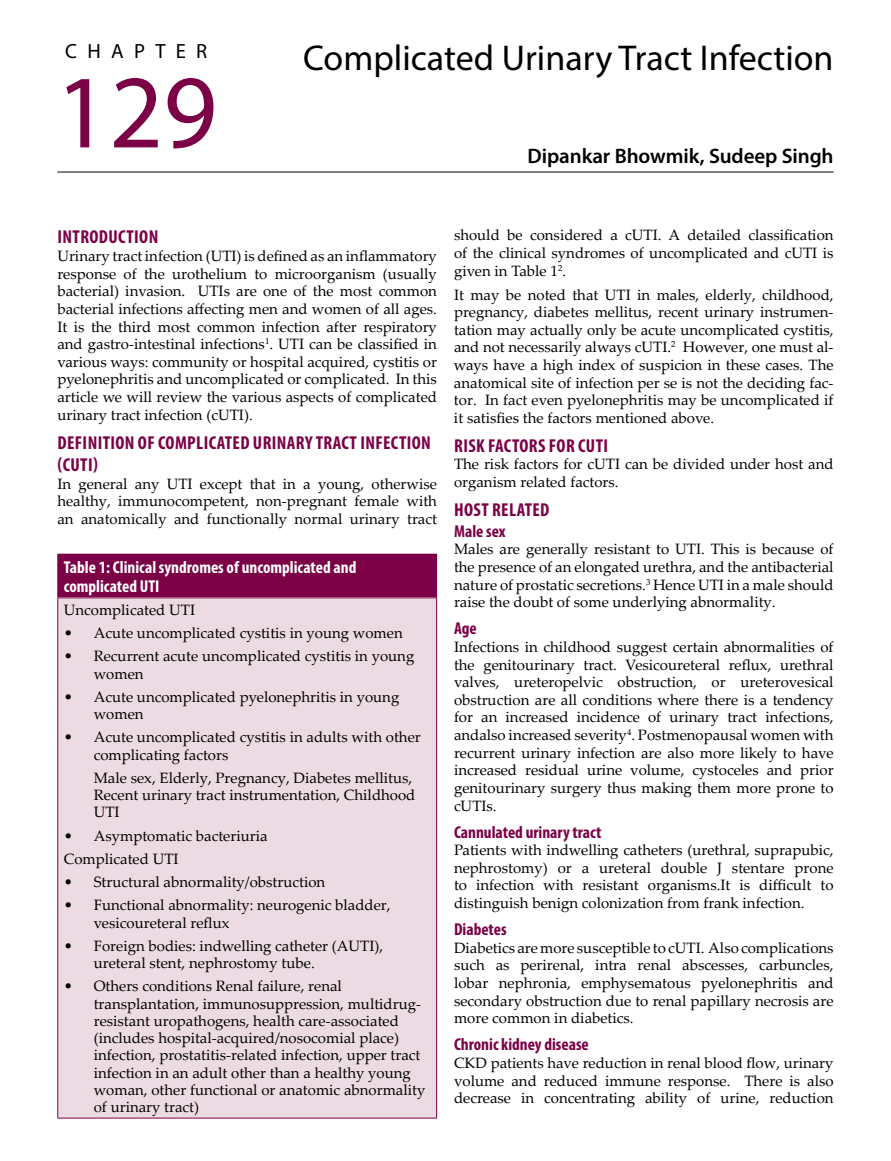
<style>
.page{position:relative;width:891px;height:1161px;background:#fff}
.page>*{position:absolute;margin:0;border:0;box-sizing:border-box;transform-origin:0 0}
.t1{font:105px "Myriad Pro";color:#7b0046}
.t2{font:36px "Myriad Pro";color:#000}
.t3{font:600 21px "Myriad Pro";letter-spacing:-.005em;color:#000}
.t4{font:20.55px "Myriad Pro";letter-spacing:.5em;color:#000}
.t5{font:700 condensed 18.75px/22.5px "Myriad Pro";letter-spacing:.02em;color:#7b0046}
.t6{font:700 condensed 17.25px "Myriad Pro";color:#7b0046}
.t7{font:700 condensed 17.25px/18.8px "Myriad Pro";color:#fff}
.t8{font:15px/17.7px "Palatino Linotype";color:#000;text-align:justify}
</style>
<div class="page">
<hr style="left:57px;top:172px;width:777px;height:1px;background:#000">
<div style="left:58px;top:554px;width:379px;height:44px;background:#7b0046"></div>
<div style="left:58px;top:598px;width:379px;height:520px;background:#eddbe3"></div>
<hr style="left:57px;top:554px;width:380px;height:1px;background:#7b0046">
<hr style="left:57px;top:555px;width:1px;height:43px;background:#7b0046">
<hr style="left:57px;top:598px;width:380px;height:1px;background:#7b0046">
<hr style="left:57px;top:598px;width:1px;height:520px;background:#7b0046">
<hr style="left:436px;top:598px;width:1px;height:520px;background:#7b0046">
<hr style="left:57px;top:1118px;width:380px;height:1px;background:#7b0046">
<h3 class="t4" style="left:65px;top:38px;width:144px">CHAPTER</h3>
<h1 class="t1" style="left:56px;top:47px;width:163px">129</h1>
<h2 class="t2" style="left:303px;top:35px;width:532px">Complicated Urinary Tract Infection</h2>
<h3 class="t3" style="left:528px;top:143px;width:308px">Dipankar Bhowmik, Sudeep Singh</h3>
<p class="t5" style="left:58px;top:226px;width:102px">INTRODUCTION</p>
<p class="t8" style="left:57px;top:247px;width:381px">Urinary tract infection (UTI) is defined as an inflammatory response of the urothelium to microorganism (usually bacterial) invasion. UTIs are one of the most common bacterial infections affecting men and women of all ages.<br>It is the third most common infection after respiratory and gastro-intestinal infections<sup>1</sup>. UTI can be classified in various ways: community or hospital acquired, cystitis or pyelonephritis and uncomplicated or complicated. In this article we will review the various aspects of complicated urinary tract infection (cUTI).</p>
<p class="t5" style="left:58px;top:431px;width:375px">DEFINITION OF COMPLICATED URINARY TRACT INFECTION (CUTI)</p>
<p class="t8" style="left:57px;top:474px;width:381px">In general any UTI except that in a young, otherwise healthy, immunocompetent, non-pregnant female with an anatomically and functionally normal urinary tract</p>
<p class="t7" style="left:64px;top:558px;width:294px">Table 1: Clinical syndromes of uncomplicated and complicated UTI</p>
<p class="t8" style="left:64px;top:600px;width:133px">Uncomplicated UTI</p>
<p class="t8" style="left:64px;top:624px;width:341px">• Acute uncomplicated cystitis in young women</p>
<p class="t8" style="left:94px;top:647px;width:322px;line-height:17.2px;text-indent:-30px">• Recurrent acute uncomplicated cystitis in young women</p>
<p class="t8" style="left:94px;top:688px;width:307px;line-height:17.2px;text-indent:-30px">• Acute uncomplicated pyelonephritis in young women</p>
<p class="t8" style="left:94px;top:728px;width:329px;line-height:17.2px;text-indent:-30px">• Acute uncomplicated cystitis in adults with other complicating factors</p>
<p class="t8" style="left:94px;top:769px;width:323px;line-height:17.2px;text-align:left">Male sex, Elderly, Pregnancy, Diabetes mellitus,<br>Recent urinary tract instrumentation, Childhood<br>UTI</p>
<p class="t8" style="left:64px;top:823px;width:205px;line-height:23.2px">• Asymptomatic bacteriuria<br>Complicated UTI</p>
<p class="t8" style="left:64px;top:873px;width:263px">• Structural abnormality/obstruction</p>
<p class="t8" style="left:94px;top:896px;width:298px;line-height:17.2px;text-indent:-30px">• Functional abnormality: neurogenic bladder, vesicoureteral reflux</p>
<p class="t8" style="left:94px;top:937px;width:291px;line-height:17.2px;text-indent:-30px">• Foreign bodies: indwelling catheter (AUTI), ureteral stent, nephrostomy tube.</p>
<p class="t8" style="left:94px;top:977px;width:333px;line-height:17.2px;text-align:left;text-indent:-30px">• Others conditions Renal failure, renal transplantation, immunosuppression, multidrug&shy;resistant uropathogens, health care-associated (includes hospital-acquired/nosocomial place) infection, prostatitis-related infection, upper tract infection in an adult other than a healthy young woman, other functional or anatomic abnormality of urinary tract)</p>
<p class="t8" style="left:454px;top:226px;width:381px">should be considered a cUTI. A detailed classification of the clinical syndromes of uncomplicated and cUTI is given in Table 1<sup>2</sup>.</p>
<p class="t8" style="left:454px;top:285px;width:381px">It may be noted that UTI in males, elderly, childhood, pregnancy, diabetes mellitus, recent urinary instrumen&shy;tation may actually only be acute uncomplicated cystitis, and not necessarily always cUTI.<sup>2</sup> However, one must al&shy;ways have a high index of suspicion in these cases. The anatomical site of infection per se is not the deciding fac&shy;tor. In fact even pyelonephritis may be uncomplicated if it satisfies the factors mentioned above.</p>
<p class="t5" style="left:454px;top:434px;width:155px">RISK FACTORS FOR CUTI</p>
<p class="t8" style="left:454px;top:455px;width:381px">The risk factors for cUTI can be divided under host and organism related factors.</p>
<p class="t5" style="left:454px;top:498px;width:97px">HOST RELATED</p>
<p class="t6" style="left:454px;top:520px;width:53px">Male sex</p>
<p class="t8" style="left:454px;top:540px;width:381px">Males are generally resistant to UTI. This is because of the presence of an elongated urethra, and the antibacterial nature of prostatic secretions.<sup>3</sup> Hence UTI in a male should raise the doubt of some underlying abnormality.</p>
<p class="t6" style="left:454px;top:618px;width:24px">Age</p>
<p class="t8" style="left:454px;top:637px;width:381px">Infections in childhood suggest certain abnormalities of the genitourinary tract. Vesicoureteral reflux, urethral valves, ureteropelvic obstruction, or ureterovesical obstruction are all conditions where there is a tendency for an increased incidence of urinary tract infections, andalso increased severity<sup>4</sup>. Postmenopausal women with recurrent urinary infection are also more likely to have increased residual urine volume, cystoceles and prior genitourinary surgery thus making them more prone to cUTIs.</p>
<p class="t6" style="left:454px;top:821px;width:149px">Cannulated urinary tract</p>
<p class="t8" style="left:454px;top:841px;width:381px">Patients with indwelling catheters (urethral, suprapubic, nephrostomy) or a ureteral double J stentare prone to infection with resistant organisms.It is difficult to distinguish benign colonization from frank infection.</p>
<p class="t6" style="left:454px;top:919px;width:54px">Diabetes</p>
<p class="t8" style="left:454px;top:938px;width:381px">Diabetics are more susceptible to cUTI. Also complications such as perirenal, intra renal abscesses, carbuncles, lobar nephronia, emphysematous pyelonephritis and secondary obstruction due to renal papillary necrosis are more common in diabetics.</p>
<p class="t6" style="left:454px;top:1034px;width:136px">Chronic kidney disease</p>
<p class="t8" style="left:454px;top:1053px;width:381px">CKD patients have reduction in renal blood flow, urinary volume and reduced immune response. There is also decrease in concentrating ability of urine, reduction</p>
</div>
